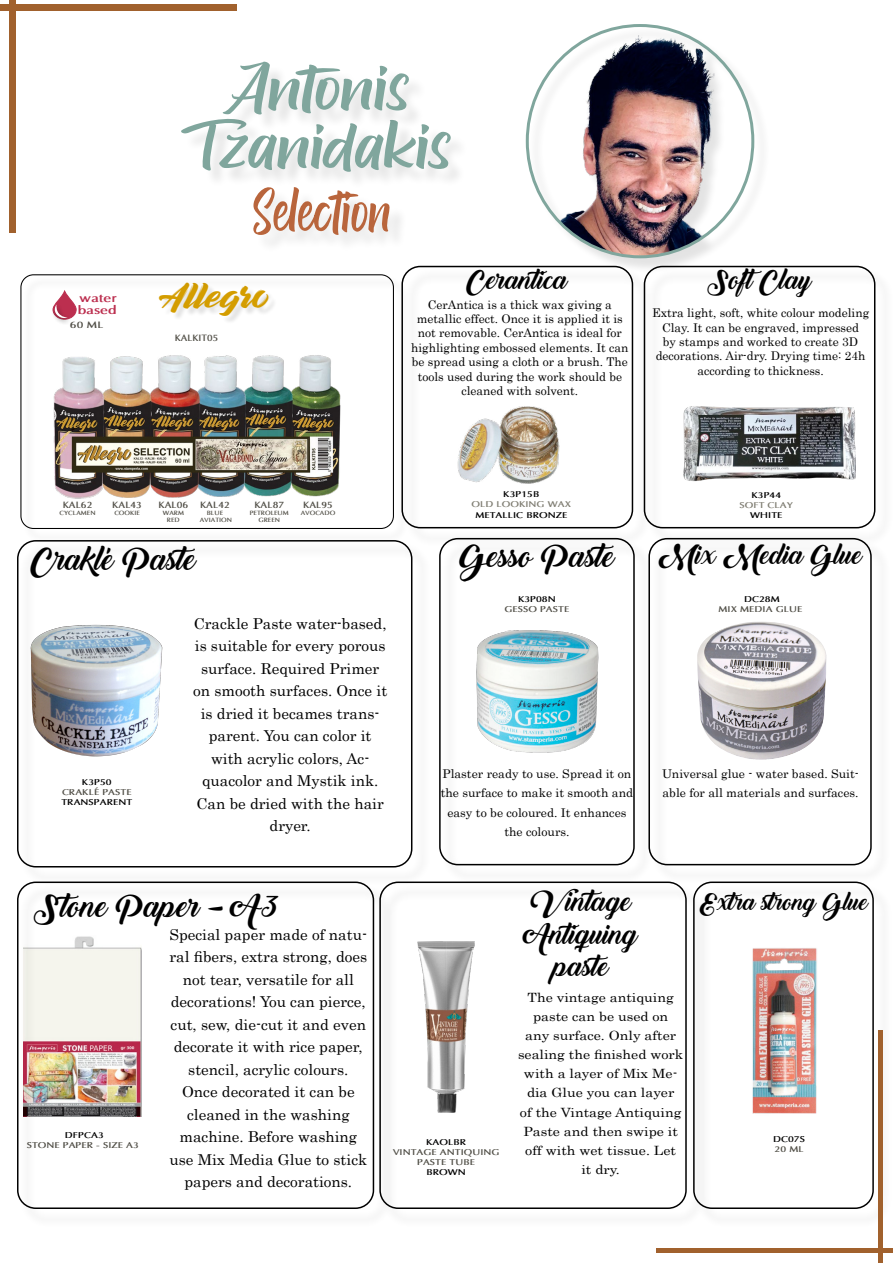
<style>
.page{position:relative;width:893px;height:1263px;background:#fff}
.page>*{position:absolute;margin:0;border:0;box-sizing:border-box;transform-origin:0 0}
.t1{font:34.65px "decalledscript";color:#d49d00;scale:1.13 1}
.t2{font:30px "Backto Black Demo";color:#000}
.t3{font:27px/32.4px "Backto Black Demo";color:#000;text-align:center}
.t4{font:25.5px "Backto Black Demo";color:#000}
.t5{font:22.5px "Backto Black Demo";color:#000}
.t6{font:15px/22.5px "Century";color:#000;text-align:center}
.t7{font:12.75px/19.2px "Century";color:#000;text-align:center;scale:1.11 1}
.t8{font:12px/14.4px "Century";color:#000;text-align:center}
.t9{font:700 12px/11.9px "Optima";color:#bc2f4f;scale:1.2 1}
.t10{font:700 9.3px "Optima";color:#525048;scale:1.2 1}
.t11{font:700 9.15px "Optima";color:#525048;scale:1.04 1}
.t12{font:700 9.15px "Optima";color:#525048}
.t13{font:700 8.55px/10.2px "Optima";color:#525048;text-align:center;scale:1.15 1}
.t14{font:700 8.55px "Optima";color:#000;scale:1.15 1}
.t15{font:700 8.55px "Optima";color:#7f7d72;scale:1.15 1}
.t16{font:700 8.55px "Optima";color:#000101;scale:1.15 1}
.t17{font:700 6.15px/7.4px "Optima";color:#525048;text-align:center;scale:1.04 1}
</style>
<div class="page">
<div style="left:693px;top:881px;width:181px;height:328px;border:2px solid #000;border-radius:18px"></div>
<div style="left:381px;top:884px;width:324px;height:343px;background:#fff"></div>
<div style="left:651px;top:540px;width:239px;height:344px;background:#fff"></div>
<div style="left:648px;top:538px;width:224px;height:327px;border:2px solid #000;border-radius:18px"></div>
<hr style="left:878px;top:1031px;width:4px;height:232px;background:#a1612d">
<div style="left:0;top:4px;width:236px;height:6px;background:#a1612d"></div>
<div style="left:10px;top:0;width:6px;height:232px;background:#a1612d"></div>
<div style="left:656px;top:1248px;width:237px;height:5px;background:#a1612d"></div>
<div style="left:184px;top:121px;width:285px;height:69px;background:#000;opacity:.11"></div>
<svg style="left:181px;top:61px;width:270px;height:111px"></svg>
<div style="left:256px;top:190px;width:152px;height:63px;background:#fbfbfb"></div>
<svg style="left:252px;top:186px;width:138px;height:49px"></svg>
<div style="left:528px;top:26px;width:242px;height:248px;background:#000;opacity:.11"></div>
<img style="left:527px;top:26px;width:226px;height:231px">
<img style="left:417px;top:942px;width:58px;height:171px">
<img style="left:752px;top:948px;width:65px;height:166px">
<div style="left:22px;top:276px;width:387px;height:268px;background:#000;opacity:.2"></div>
<div style="left:20px;top:274px;width:374px;height:255px;border:1px solid #000;border-radius:13px"></div>
<div style="left:19px;top:542px;width:412px;height:344px;background:#000;opacity:.2"></div>
<div style="left:17px;top:540px;width:395px;height:327px;border:2px solid #000;border-radius:18px"></div>
<div style="left:19px;top:884px;width:374px;height:343px;background:#000;opacity:.2"></div>
<div style="left:17px;top:881px;width:357px;height:328px;border:2px solid #000;border-radius:18px"></div>
<div style="left:441px;top:540px;width:212px;height:344px;background:#000;opacity:.2"></div>
<div style="left:439px;top:538px;width:196px;height:327px;border:2px solid #000;border-radius:18px"></div>
<div style="left:404px;top:268px;width:248px;height:279px;background:#fff"></div>
<div style="left:401px;top:266px;width:232px;height:262px;border:2px solid #000;border-radius:18px"></div>
<div style="left:646px;top:268px;width:247px;height:279px;background:#fff"></div>
<div style="left:644px;top:266px;width:231px;height:262px;border:2px solid #000;border-radius:18px"></div>
<div style="left:672px;top:601px;width:174px;height:166px;background:#000;opacity:.11"></div>
<img style="left:457px;top:406px;width:103px;height:78px">
<img style="left:683px;top:406px;width:173px;height:75px">
<p class="t9" style="left:78px;top:292px;width:34px">water based</p>
<p class="t10" style="left:70px;top:319px;width:29px">60 ML</p>
<h1 class="t1" style="left:159px;top:279px;width:100px">Allegro</h1>
<p class="t12" style="left:175px;top:332px;width:45px">KALKIT05</p>
<h3 class="t4" style="left:467px;top:265px;width:102px">Cerantica</h3>
<h3 class="t4" style="left:708px;top:265px;width:106px">SoftClay</h3>
<p class="t8" style="left:411px;top:296px;width:219px">CerAntica is a thick wax giving a metallic effect. Once it is applied it is not removable. CerAntica is ideal for highlighting embossed elements. It can be spread using a cloth or a brush. The tools used during the work should be cleaned with solvent.</p>
<p class="t8" style="left:652px;top:305px;width:219px">Extra light, soft, white colour modeling Clay. It can be engraved, impressed<br>by stamps and worked to create 3D decorations. Air-dry. Drying time: 24h according to thickness.</p>
<p class="t11" style="left:63px;top:499px;width:30px">KAL62</p>
<p class="t11" style="left:112px;top:499px;width:30px">KAL43</p>
<p class="t11" style="left:159px;top:499px;width:30px">KAL06</p>
<p class="t11" style="left:200px;top:499px;width:30px">KAL42</p>
<p class="t11" style="left:254px;top:499px;width:30px">KAL87</p>
<p class="t11" style="left:303px;top:499px;width:30px">KAL95</p>
<p class="t17" style="left:250px;top:509px;width:39px">PETROLEUM<br>GREEN</p>
<p class="t17" style="left:60px;top:509px;width:36px">CYCLAMEN</p>
<p class="t17" style="left:114px;top:509px;width:26px">COOKIE</p>
<p class="t17" style="left:207px;top:509px;width:17px">BLUE</p>
<p class="t17" style="left:301px;top:509px;width:35px">AVOCADO</p>
<p class="t17" style="left:200px;top:517px;width:33px">AVIATION</p>
<p class="t17" style="left:163px;top:509px;width:22px">WARM<br>RED</p>
<h2 class="t2" style="left:32px;top:542px;width:170px">Craklé Paste</h2>
<p class="t14" style="left:82px;top:776px;width:27px">K3P50</p>
<p class="t13" style="left:62px;top:787px;width:62px">CRAKLÉ PASTE</p>
<p class="t16" style="left:61px;top:797px;width:63px">TRANSPARENT</p>
<p class="t6" style="left:193px;top:611px;width:196px">Crackle Paste water-based, is suitable for every porous surface. Required Primer on smooth surfaces. Once it is dried it becames trans&shy;parent. You can color it with acrylic colors, Ac&shy;quacolor and Mystik ink.<br>Can be dried with the hair dryer.</p>
<p class="t14" style="left:503px;top:489px;width:33px">K3P15B</p>
<p class="t15" style="left:472px;top:499px;width:88px">OLD LOOKING WAX</p>
<p class="t14" style="left:475px;top:509px;width:82px">METALLIC BRONZE</p>
<h2 class="t2" style="left:459px;top:539px;width:161px">Gesso Paste</h2>
<p class="t14" style="left:518px;top:594px;width:34px">K3P08N</p>
<p class="t13" style="left:504px;top:604px;width:58px">GESSO PASTE</p>
<p class="t14" style="left:751px;top:490px;width:27px">K3P44</p>
<p class="t15" style="left:739px;top:500px;width:48px">SOFT CLAY</p>
<p class="t14" style="left:750px;top:510px;width:30px">WHITE</p>
<h3 class="t4" style="left:658px;top:540px;width:205px">Mix Media Glue</h3>
<p class="t14" style="left:744px;top:594px;width:33px">DC28M</p>
<p class="t13" style="left:718px;top:604px;width:74px">MIX MEDIA GLUE</p>
<p class="t8" style="left:441px;top:762px;width:194px;line-height:19.5px">Plaster ready to use. Spread it on the surface to make it smooth and easy to be coloured. It enhances the colours.</p>
<p class="t8" style="left:662px;top:762px;width:198px;line-height:19.5px;text-align:left">Universal glue - water based. Suit&shy;able for all materials and surfaces.</p>
<h2 class="t2" style="left:34px;top:889px;width:247px">Stone Paper - A3</h2>
<h3 class="t3" style="left:525px;top:886px;width:114px">Vintage<br>Antiquing paste</h3>
<h3 class="t5" style="left:699px;top:889px;width:171px">Extra strong Glue</h3>
<p class="t6" style="left:169px;top:922px;width:199px">Special paper made of natu&shy;ral fibers, extra strong, does not tear, versatile for all decorations! You can pierce, cut, sew, die-cut it and even decorate it with rice paper, stencil, acrylic colours.<br>Once decorated it can be cleaned in the washing machine. Before washing use Mix Media Glue to stick papers and decorations.</p>
<p class="t7" style="left:518px;top:986px;width:150px">The vintage antiquing paste can be used on<br>any surface. Only after sealing the finished work with a layer of Mix Me&shy;dia Glue you can layer<br>of the Vintage Antiquing<br>Paste and then swipe it off with wet tissue. Let<br>it dry.</p>
<p class="t14" style="left:65px;top:1130px;width:35px">DFPCA3</p>
<p class="t13" style="left:27px;top:1140px;width:99px">STONE PAPER - SIZE A3</p>
<p class="t14" style="left:773px;top:1134px;width:29px">DC07S</p>
<p class="t13" style="left:774px;top:1144px;width:27px">20 ML</p>
<p class="t14" style="left:426px;top:1136px;width:36px">KAOLBR</p>
<p class="t13" style="left:393px;top:1147px;width:94px">VINTAGE ANTIQUING<br>PASTE TUBE</p>
<p class="t16" style="left:426px;top:1167px;width:36px">BROWN</p>
</div>
